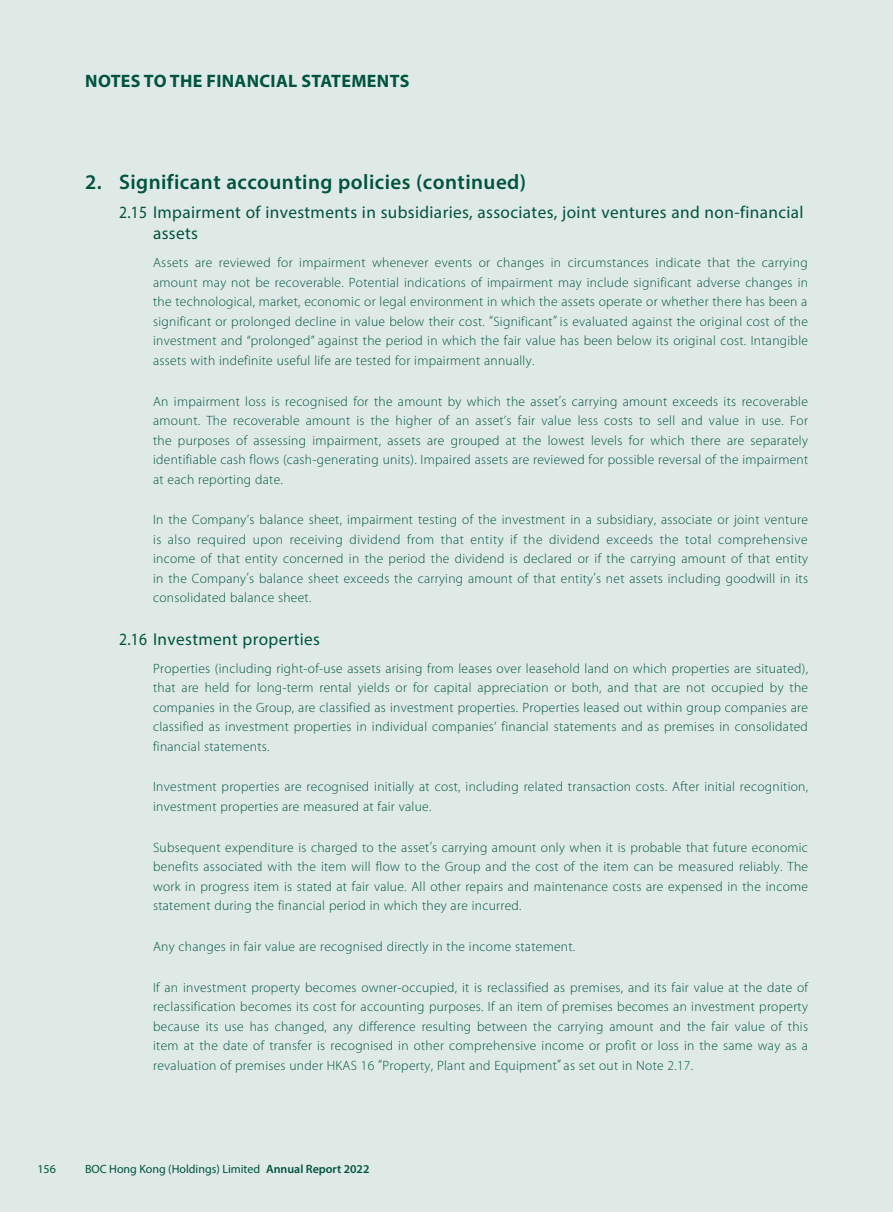
<style>
.page{position:relative;width:893px;height:1212px;background:#dfeae7}
.page>*{position:absolute;margin:0;border:0;box-sizing:border-box;transform-origin:0 0}
.t1{font:600 21px "Myriad Pro";letter-spacing:.02em;color:#00533d}
.t2{font:700 18px "Myriad Pro";letter-spacing:.02em;color:#00533d}
.t3{font:17.25px/21px "Myriad Pro";letter-spacing:.02em;color:#00533d;scale:.9 1}
.t4{font:300 13.5px/19.5px "Myriad Pro";letter-spacing:.02em;color:#00533d;text-align:justify}
.t5{font:12px "Myriad Pro";color:#00533d}
.s1{font-weight:600}
</style>
<div class="page">
<h2 class="t2" style="left:85px;top:70px;width:326px">NOTES TO THE FINANCIAL STATEMENTS</h2>
<h1 class="t1" style="left:85px;top:168px;width:443px">2. Significant accounting policies (continued)</h1>
<p class="t3" style="left:153px;top:202px;width:724px;text-indent:-34px">2.15 Impairment of investments in subsidiaries, associates, joint ventures and non-financial assets</p>
<p class="t4" style="left:153px;top:253px;width:656px">Assets are reviewed for impairment whenever events or changes in circumstances indicate that the carrying amount may not be recoverable. Potential indications of impairment may include significant adverse changes in the technological, market, economic or legal environment in which the assets operate or whether there has been a significant or prolonged decline in value below their cost. “Significant” is evaluated against the original cost of the investment and “prolonged” against the period in which the fair value has been below its original cost. Intangible assets with indefinite useful life are tested for impairment annually.</p>
<p class="t4" style="left:153px;top:392px;width:657px">An impairment loss is recognised for the amount by which the asset’s carrying amount exceeds its recoverable amount. The recoverable amount is the higher of an asset’s fair value less costs to sell and value in use. For the purposes of assessing impairment, assets are grouped at the lowest levels for which there are separately identifiable cash flows (cash-generating units). Impaired assets are reviewed for possible reversal of the impairment at each reporting date.</p>
<p class="t4" style="left:153px;top:510px;width:656px">In the Company’s balance sheet, impairment testing of the investment in a subsidiary, associate or joint venture is also required upon receiving dividend from that entity if the dividend exceeds the total comprehensive income of that entity concerned in the period the dividend is declared or if the carrying amount of that entity in the Company’s balance sheet exceeds the carrying amount of that entity’s net assets including goodwill in its consolidated balance sheet.</p>
<p class="t3" style="left:119px;top:628px;width:225px">2.16 Investment properties</p>
<p class="t4" style="left:153px;top:659px;width:656px">Properties (including right-of-use assets arising from leases over leasehold land on which properties are situated), that are held for long-term rental yields or for capital appreciation or both, and that are not occupied by the companies in the Group, are classified as investment properties. Properties leased out within group companies are classified as investment properties in individual companies’ financial statements and as premises in consolidated financial statements.</p>
<p class="t4" style="left:153px;top:777px;width:657px">Investment properties are recognised initially at cost, including related transaction costs. After initial recognition, investment properties are measured at fair value.</p>
<p class="t4" style="left:153px;top:838px;width:657px">Subsequent expenditure is charged to the asset’s carrying amount only when it is probable that future economic benefits associated with the item will flow to the Group and the cost of the item can be measured reliably. The work in progress item is stated at fair value. All other repairs and maintenance costs are expensed in the income statement during the financial period in which they are incurred.</p>
<p class="t4" style="left:153px;top:937px;width:424px">Any changes in fair value are recognised directly in the income statement.</p>
<p class="t4" style="left:153px;top:978px;width:656px">If an investment property becomes owner-occupied, it is reclassified as premises, and its fair value at the date of reclassification becomes its cost for accounting purposes. If an item of premises becomes an investment property because its use has changed, any difference resulting between the carrying amount and the fair value of this item at the date of transfer is recognised in other comprehensive income or profit or loss in the same way as a revaluation of premises under HKAS 16 “Property, Plant and Equipment” as set out in Note 2.17.</p>
<p class="t5" style="left:37px;top:1161px;width:20px">156</p>
<p class="t5" style="left:85px;top:1161px;width:286px">BOC Hong Kong (Holdings) Limited <span class="s1">Annual Report 2022</span></p>
</div>
